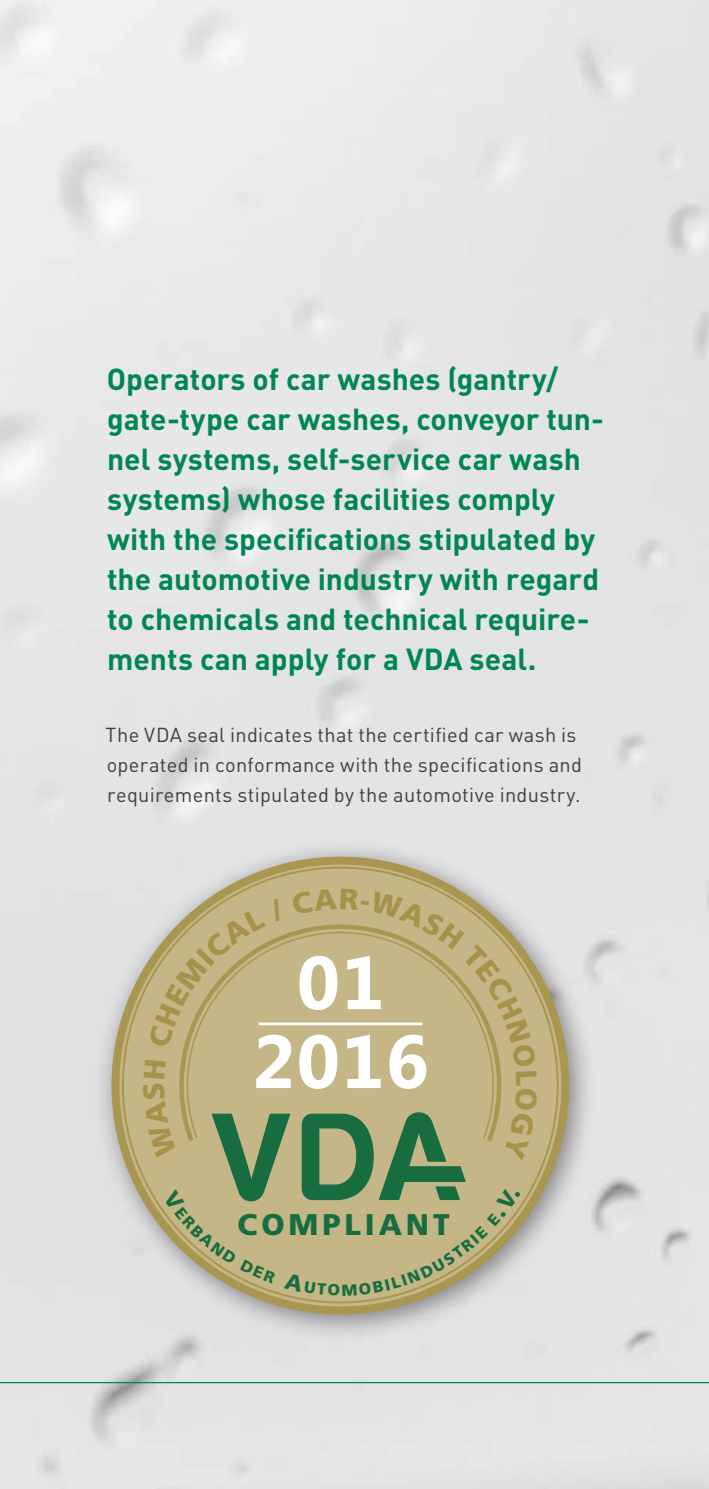
<style>
.page{position:relative;width:709px;height:1489px;background:#fff}
.page>*{position:absolute;margin:0;border:0;box-sizing:border-box;transform-origin:0 0}
.t1{font:700 75px/78.8px "Ebrima";letter-spacing:.02em;color:#fff;text-align:center}
.t2{font:700 30px/40px "DIN Pro";color:#008751}
.t3{font:900 29.75px "Frutiger LT Std";letter-spacing:.13em;color:#186d40}
.t4{font:20px/30px "DIN Pro";letter-spacing:.015em;color:#3e3e3f}
</style>
<div class="page">
<hr style="left:0;top:1381px;width:709px;height:2px;background:#008751">
<div style="left:93px;top:838px;width:504px;height:504px;background:#231f20;opacity:.5"></div>
<svg style="left:110px;top:856px;width:460px;height:459px;background:#cdc7b4"></svg>
<svg style="left:143px;top:888px;width:394px;height:407px;background:#b8b184"></svg>
<p class="t2" style="left:107px;top:358px;width:498px">Operators of car washes (gantry/ gate-type car washes, conveyor tun&shy;nel systems, self-service car wash systems) whose facilities comply with the specifications stipulated by the automotive industry with regard to chemicals and technical require&shy;ments can apply for a VDA seal.</p>
<p class="t4" style="left:105px;top:719px;width:478px">The VDA seal indicates that the certified car wash is operated in conformance with the specifications and requirements stipulated by the automotive industry.</p>
<h1 class="t1" style="left:252px;top:946px;width:178px">01<br>2016</h1>
<p class="t3" style="left:238px;top:1206px;width:213px">COMPLIANT</p>
</div>
